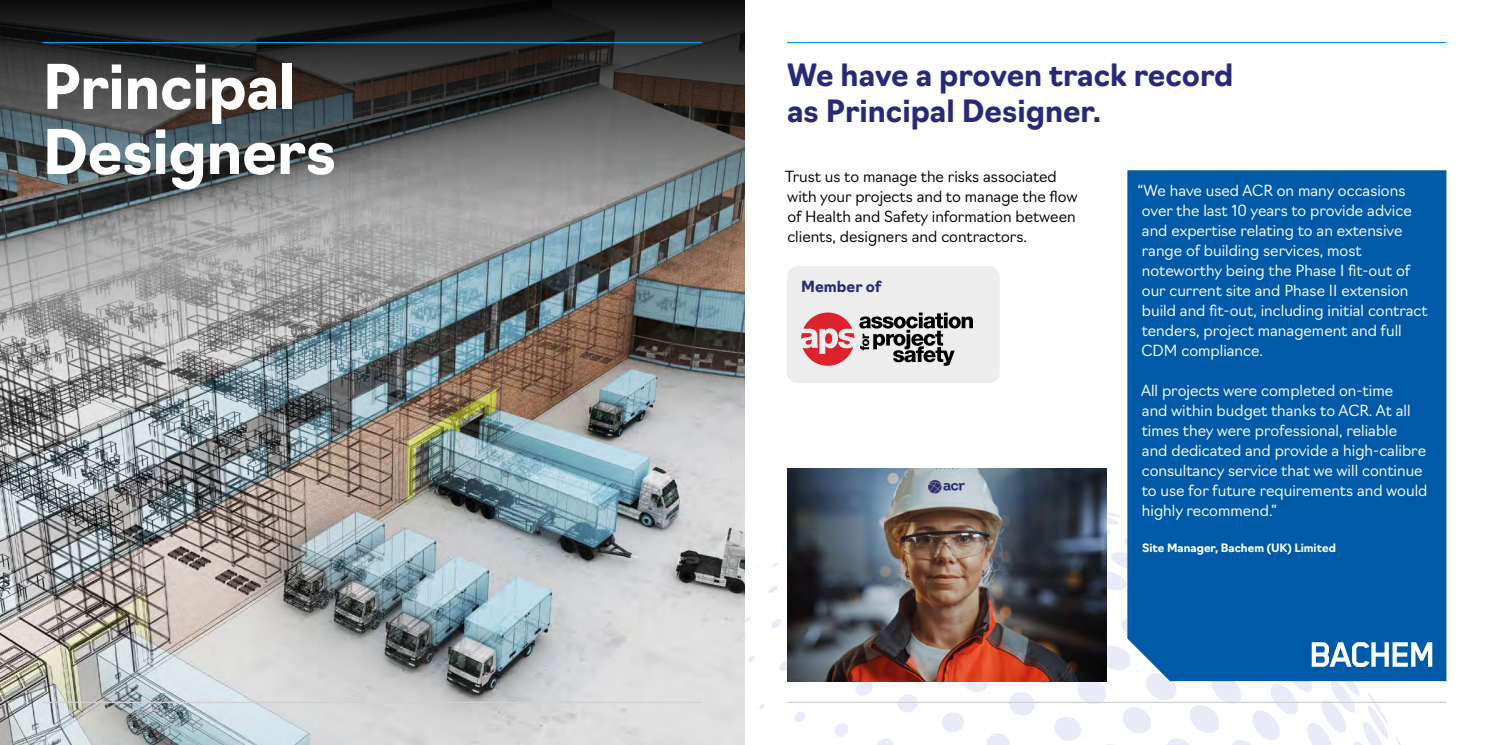
<style>
.page{position:relative;width:1489px;height:745px;background:#fff}
.page>*{position:absolute;margin:0;border:0;box-sizing:border-box;transform-origin:0 0}
.t1{font:700 60px/65px "Navigo";letter-spacing:-.01em;color:#fff}
.t2{font:700 30px/36px "Navigo";color:#292979}
.t3{font:300 15px/20px "Navigo";color:#fff}
.t4{font:300 15px/20px "Navigo";color:#000}
.t5{font:700 15px "Navigo";color:#292979}
.t6{font:700 11.25px "Navigo";color:#fff}
</style>
<div class="page">
<svg style="left:744px;top:496px;width:703px;height:248px"></svg>
<div style="left:787px;top:266px;width:212px;height:117px;background:#ededed;border-radius:11px"></div>
<svg style="left:801px;top:312px;width:171px;height:53px"></svg>
<img style="left:0;top:213px;width:744px;height:531px">
<svg style="left:0;top:0;width:744px;height:213px;background:#464849"></svg>
<div style="left:1127px;top:170px;width:319px;height:510px;background:#005aa7"></div>
<svg style="left:1311px;top:641px;width:120px;height:25px"></svg>
<img style="left:787px;top:468px;width:319px;height:212px">
<hr style="left:787px;top:701px;width:659px;height:1px;background:#d0d0d0">
<hr style="left:43px;top:701px;width:659px;height:1px;background:#d0d0d0">
<hr style="left:787px;top:42px;width:659px;height:1px;background:#009fe3">
<hr style="left:43px;top:42px;width:659px;height:1px;background:#009fe3">
<h1 class="t1" style="left:43px;top:50px;width:295px">Principal<br>Designers</h1>
<h2 class="t2" style="left:787px;top:55px;width:448px">We have a proven track record as Principal Designer.</h2>
<p class="t4" style="left:784px;top:165px;width:294px">Trust us to manage the risks associated with your projects and to manage the flow of Health and Safety information between clients, designers and contractors.</p>
<p class="t5" style="left:801px;top:274px;width:82px">Member of</p>
<p class="t3" style="left:1137px;top:179px;width:292px">“We have used ACR on many occasions over the last 10 years to provide advice and expertise relating to an extensive range of building services, most noteworthy being the Phase I fit-out of our current site and Phase II extension build and fit-out, including initial contract tenders, project management and full CDM compliance.</p>
<p class="t3" style="left:1141px;top:379px;width:288px">All projects were completed on-time<br>and within budget thanks to ACR. At all times they were professional, reliable<br>and dedicated and provide a high-calibre consultancy service that we will continue to use for future requirements and would highly recommend.”</p>
<p class="t6" style="left:1142px;top:539px;width:195px">Site Manager, Bachem (UK) Limited</p>
</div>
